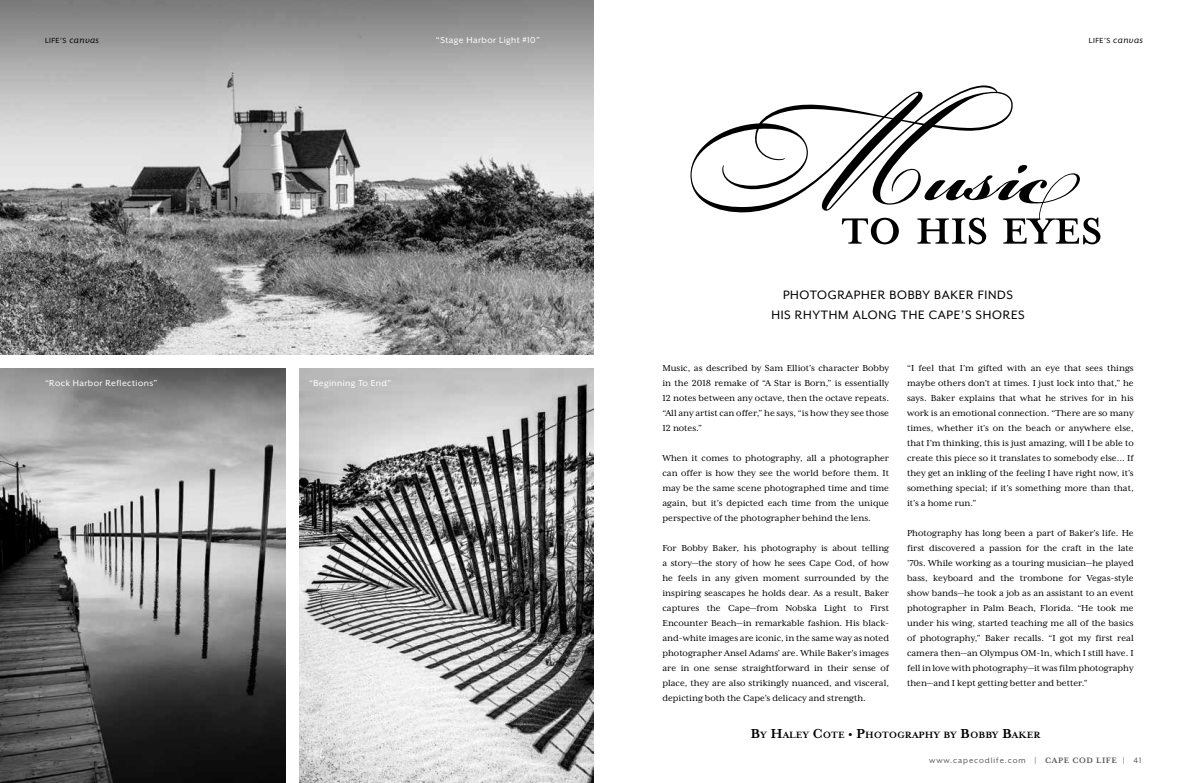
<style>
.page{position:relative;width:1188px;height:783px;background:#fff}
.page>*{position:absolute;margin:0;border:0;box-sizing:border-box;transform-origin:0 0}
.t1{font:14px/20px "Mr Eaves XL San R";letter-spacing:.05em;color:#000;text-align:center}
.t2{font:700 10.5px "Mrs Eaves";color:#000}
.t3{font:10px/15px "Mrs Eaves XL Serif OT";color:#000;text-align:justify}
.t4{font:10px "Mr Eaves XL San R";letter-spacing:.04em;color:#fff}
.t5{font:9px "Mr Eaves XL San R";letter-spacing:.1em;color:#58595b}
.t6{font:8.5px "Mr Eaves XL San R";letter-spacing:.06em;color:#000}
.s1{font-family:"Mr Eaves XL San RI";font-size:10px}
.s2{font-size:15px}
.s3{font-family:"Mrs Eaves XL Serif OT";font-weight:700}
</style>
<div class="page">
<img style="left:0;top:0;width:594px;height:354px">
<svg style="left:691px;top:85px;width:389px;height:133px"></svg>
<svg style="left:842px;top:218px;width:258px;height:26px"></svg>
<img style="left:0;top:368px;width:286px;height:415px">
<img style="left:299px;top:368px;width:295px;height:415px">
<p class="t6" style="left:45px;top:36px;width:56px">LIFE’S <span class="s1">canvas</span></p>
<p class="t4" style="left:436px;top:35px;width:106px">“Stage Harbor Light #10”</p>
<p class="t6" style="left:1089px;top:36px;width:56px">LIFE’S <span class="s1">canvas</span></p>
<p class="t4" style="left:45px;top:378px;width:114px">“Rock Harbor Reflections”</p>
<p class="t4" style="left:309px;top:377px;width:84px">“Beginning To End”</p>
<h1 class="t1" style="left:771px;top:285px;width:255px">PHOTOGRAPHER BOBBY BAKER FINDS<br>HIS RHYTHM ALONG THE CAPE’S SHORES</h1>
<p class="t3" style="left:662px;top:360px;width:228px">Music, as described by Sam Elliot’s character Bobby in the 2018 remake of “A Star is Born,” is essentially 12 notes between any octave, then the octave repeats. “All any artist can offer,” he says, “is how they see those 12 notes.”</p>
<p class="t3" style="left:662px;top:450px;width:228px">When it comes to photography, all a photographer can offer is how they see the world before them. It may be the same scene photographed time and time again, but it’s depicted each time from the unique perspective of the photographer behind the lens.</p>
<p class="t3" style="left:662px;top:540px;width:228px">For Bobby Baker, his photography is about telling a story—the story of how he sees Cape Cod, of how he feels in any given moment surrounded by the inspiring seascapes he holds dear. As a result, Baker captures the Cape—from Nobska Light to First Encounter Beach—in remarkable fashion. His black&shy;and-white images are iconic, in the same way as noted photographer Ansel Adams’ are. While Baker’s images are in one sense straightforward in their sense of place, they are also strikingly nuanced, and visceral, depicting both the Cape’s delicacy and strength.</p>
<p class="t3" style="left:907px;top:360px;width:228px">“I feel that I’m gifted with an eye that sees things maybe others don’t at times. I just lock into that,” he says. Baker explains that what he strives for in his work is an emotional connection. “There are so many times, whether it’s on the beach or anywhere else, that I’m thinking, this is just amazing, will I be able to create this piece so it translates to somebody else… If they get an inkling of the feeling I have right now, it’s something special; if it’s something more than that, it’s a home run.”</p>
<p class="t3" style="left:907px;top:525px;width:228px">Photography has long been a part of Baker’s life. He first discovered a passion for the craft in the late ’70s. While working as a touring musician—he played bass, keyboard and the trombone for Vegas-style show bands—he took a job as an assistant to an event photographer in Palm Beach, Florida. “He took me under his wing, started teaching me all of the basics of photography,” Baker recalls. “I got my first real camera then—an Olympus OM-1n, which I still have. I fell in love with photography—it was film photography then—and I kept getting better and better.”</p>
<p class="t2" style="left:750px;top:729px;width:292px"><span class="s2">B</span>Y <span class="s2">H</span>ALEY <span class="s2">C</span>OTE <span class="s2">• P</span>HOTOGRAPHY BY <span class="s2">B</span>OBBY <span class="s2">B</span>AKER</p>
<p class="t5" style="left:929px;top:756px;width:214px">www.capecodlife.com | <span class="s3">CAPE COD LIFE</span> | 41</p>
</div>
